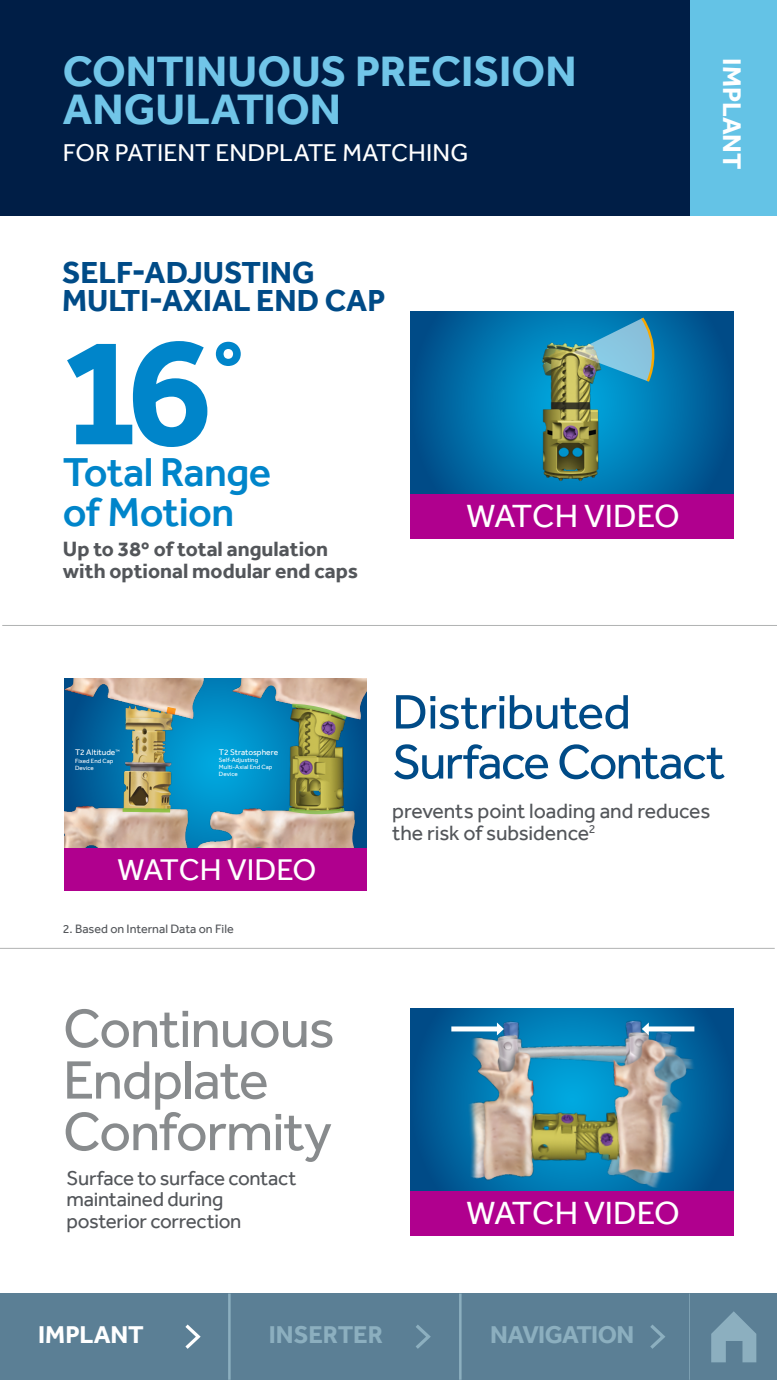
<style>
.page{position:relative;width:777px;height:1380px;background:#fff}
.page>*{position:absolute;margin:0;border:0;box-sizing:border-box;transform-origin:0 0}
.t1{font:700 159.31px "Effra";color:#0085ca}
.t2{font:55.75px/51.6px "Effra";letter-spacing:-.02em;color:#888b8d}
.t3{font:50px/50px "Effra";letter-spacing:-.025em;color:#004b87}
.t4{font:700 43.75px/38.1px "Effra";color:#71c5e8}
.t5{font:500 41.5px/39.6px "Effra";letter-spacing:-.015em;color:#0085ca}
.t6{font:33px "Effra";color:#fff}
.t7{font:700 31.25px/27.2px "Effra";color:#004b87}
.t8{font:30.81px "Effra";color:#fff}
.t9{font:700 26.25px "Effra";color:#fff}
.t10{font:25px "Effra";color:#fff}
.t11{font:700 25px "Effra";letter-spacing:-.02em;color:#8cafbf}
.t12{font:700 25px "Effra";color:#8cafbf}
.t13{font:700 25px "Effra";color:#fff}
.t14{font:21.25px/22.5px "Effra";letter-spacing:-.005em;color:#53565a}
.t15{font:700 21.25px/22.5px "Effra";color:#53565a}
.t16{font:20.62px/21.9px "Effra";letter-spacing:-.015em;color:#53565a}
.t17{font:12.5px "Effra";color:#53565a}
.t18{font:8.38px "Effra";color:#fff}
.t19{font:6.25px/6.9px "Effra";letter-spacing:.01em;color:#fff}
</style>
<div class="page">
<div style="left:0;top:0;width:775px;height:216px;background:#001e46"></div>
<img style="left:206px;top:679px;width:161px;height:170px">
<img style="left:65px;top:679px;width:141px;height:170px">
<div style="left:690px;top:0;width:86px;height:216px;background:#64c3e6"></div>
<hr style="left:2px;top:625px;width:774px;height:1px;background:#b1b3b3">
<div style="left:410px;top:493px;width:323px;height:46px;background:#b0008e"></div>
<div style="left:410px;top:1191px;width:323px;height:45px;background:#b0008e"></div>
<div style="left:65px;top:849px;width:302px;height:42px;background:#b0008e"></div>
<hr style="left:0;top:948px;width:774px;height:1px;background:#b1b3b3">
<div style="left:0;top:1294px;width:230px;height:86px;background:#5b7f95"></div>
<div style="left:460px;top:1294px;width:230px;height:86px;background:#5b7f95"></div>
<div style="left:230px;top:1294px;width:230px;height:86px;background:#5b7f95"></div>
<svg style="left:185px;top:1324px;width:16px;height:25px"></svg>
<svg style="left:416px;top:1325px;width:15px;height:24px"></svg>
<svg style="left:650px;top:1324px;width:15px;height:25px"></svg>
<hr style="left:459px;top:1294px;width:2px;height:86px;background:#8cafbf">
<hr style="left:228px;top:1294px;width:2px;height:86px;background:#8cafbf">
<hr style="left:689px;top:1294px;width:2px;height:86px;background:#8cafbf">
<div style="left:690px;top:1294px;width:86px;height:86px;background:#5b7f95"></div>
<svg style="left:711px;top:1311px;width:45px;height:51px"></svg>
<svg style="left:410px;top:311px;width:323px;height:182px;background:#006ca6"></svg>
<img style="left:539px;top:341px;width:64px;height:142px">
<svg style="left:410px;top:1009px;width:323px;height:181px;background:#00538e"></svg>
<img style="left:453px;top:1009px;width:252px;height:181px">
<div style="left:451px;top:1026px;width:48px;height:5px;background:#fff"></div>
<svg style="left:496px;top:1022px;width:7px;height:13px"></svg>
<div style="left:646px;top:1026px;width:48px;height:5px;background:#fff"></div>
<svg style="left:641px;top:1022px;width:7px;height:13px"></svg>
<svg style="left:119px;top:806px;width:55px;height:7px"></svg>
<svg style="left:166px;top:707px;width:10px;height:8px"></svg>
<img style="left:572px;top:315px;width:83px;height:70px">
<svg style="left:288px;top:702px;width:61px;height:18px"></svg>
<svg style="left:285px;top:806px;width:63px;height:10px"></svg>
<h3 class="t4" style="left:63px;top:51px;width:515px">CONTINUOUS PRECISION<br>ANGULATION</h3>
<p class="t10" style="left:63px;top:138px;width:407px">FOR PATIENT ENDPLATE MATCHING</p>
<h3 class="t7" style="left:62px;top:259px;width:325px">SELF-ADJUSTING<br>MULTI-AXIAL END CAP</h3>
<h1 class="t1" style="left:58px;top:294px;width:187px">16<sup>°</sup></h1>
<h3 class="t5" style="left:63px;top:452px;width:210px">Total Range of Motion</h3>
<p class="t15" style="left:63px;top:537px;width:296px">Up to 38º of total angulation with optional modular end caps</p>
<h3 class="t6" style="left:466px;top:496px;width:215px">WATCH VIDEO</h3>
<p class="t9" style="left:747px;top:58px;width:112px;rotate:90deg">IMPLANT</p>
<p class="t18" style="left:75px;top:748px;width:46px">T2 Altitude<sup>™</sup></p>
<p class="t19" style="left:75px;top:757px;width:40px;line-height:7.5px">Fixed End Cap<br>Device</p>
<p class="t18" style="left:219px;top:748px;width:61px">T2 Stratosphere</p>
<p class="t19" style="left:219px;top:757px;width:55px">Self-Adjusting<br>Multi-Axial End Cap<br>Device</p>
<h3 class="t8" style="left:117px;top:852px;width:200px">WATCH VIDEO</h3>
<p class="t17" style="left:63px;top:921px;width:172px">2. Based on Internal Data on File</p>
<h2 class="t2" style="left:63px;top:1002px;width:273px">Continuous<br>Endplate<br>Conformity</h2>
<p class="t16" style="left:66px;top:1166px;width:231px">Surface to surface contact maintained during posterior correction</p>
<h3 class="t3" style="left:392px;top:686px;width:334px">Distributed<br>Surface Contact</h3>
<p class="t14" style="left:392px;top:799px;width:319px">prevents point loading and reduces the risk of subsidence<sup>2</sup></p>
<h3 class="t6" style="left:466px;top:1194px;width:215px">WATCH VIDEO</h3>
<p class="t13" style="left:38px;top:1320px;width:107px">IMPLANT</p>
<p class="t12" style="left:269px;top:1320px;width:115px">INSERTER</p>
<p class="t11" style="left:490px;top:1320px;width:146px">NAVIGATION</p>
</div>
